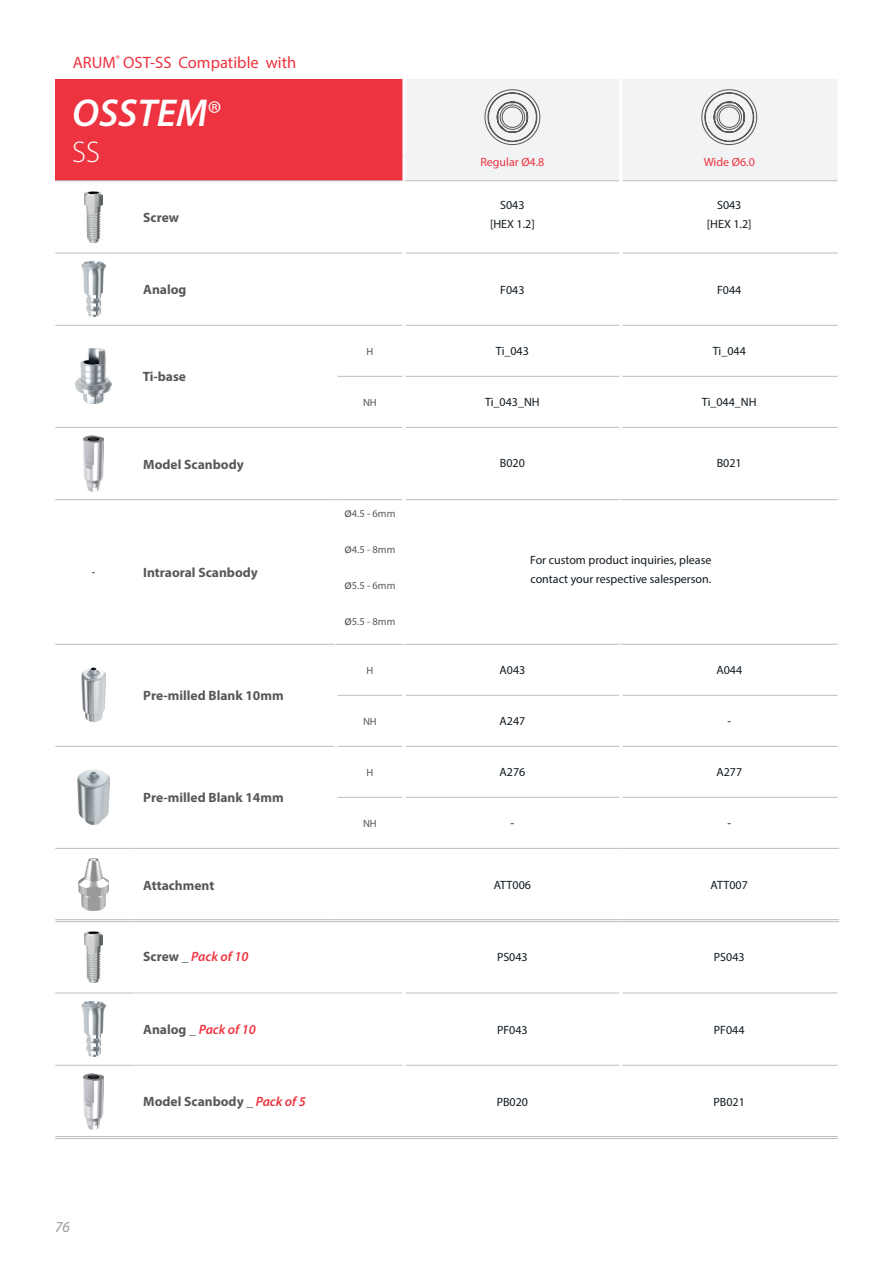
<style>
.page{position:relative;width:893px;height:1263px;background:#fff}
.page>*{position:absolute;margin:0;border:0;box-sizing:border-box;transform-origin:0 0}
.t1{font:italic 600 39px "Myriad Pro";color:#fff}
.t2{font:300 30px "Myriad Pro";color:#fff}
.t3{font:16.5px "Myriad Pro";color:#ee3340}
.t4{font:italic 15.15px "Myriad Pro";color:#939598}
.t5{font:700 13.5px "Myriad Pro";color:#57585a}
.t6{font:italic 600 13.5px "Myriad Pro";color:#ee3340}
.t7{font:12px "Myriad Pro";color:#101a21}
.t8{font:12px "Myriad Pro";color:#ee3340}
.t9{font:12px "Myriad Pro";color:#231f20}
.t10{font:10.5px "Myriad Pro";color:#57585a}
.s1{font-weight:300;font-style:normal;font-size:36px}
.s2{font-size:13.5px}
.s3{font-weight:700;font-style:normal;color:#57585a}
.s4{font-weight:600;font-style:italic;color:#ee3340}
</style>
<div class="page">
<div style="left:55px;top:79px;width:349px;height:102px;background:#ee3340"></div>
<hr style="left:132px;top:499px;width:204px;height:1px;background:#bcbdc0">
<hr style="left:336px;top:499px;width:66px;height:1px;background:#bcbdc0">
<hr style="left:55px;top:644px;width:77px;height:1px;background:#bcbdc0">
<hr style="left:404px;top:644px;width:217px;height:1px;background:#bcbdc0">
<hr style="left:621px;top:644px;width:217px;height:1px;background:#bcbdc0">
<hr style="left:55px;top:180px;width:77px;height:1px;background:#bcbdc0">
<hr style="left:55px;top:993px;width:77px;height:1px;background:#bcbdc0">
<hr style="left:55px;top:1065px;width:77px;height:1px;background:#bcbdc0">
<hr style="left:405px;top:993px;width:214px;height:1px;background:#bcbdc0">
<hr style="left:622px;top:993px;width:216px;height:1px;background:#bcbdc0">
<hr style="left:405px;top:1065px;width:214px;height:1px;background:#bcbdc0">
<hr style="left:622px;top:1065px;width:216px;height:1px;background:#bcbdc0">
<hr style="left:55px;top:1136px;width:77px;height:1px;background:#bcbdc0">
<hr style="left:55px;top:1138px;width:77px;height:1px;background:#bcbdc0">
<hr style="left:404px;top:1136px;width:217px;height:1px;background:#bcbdc0">
<hr style="left:404px;top:1138px;width:217px;height:1px;background:#bcbdc0">
<hr style="left:621px;top:1136px;width:217px;height:1px;background:#bcbdc0">
<hr style="left:621px;top:1138px;width:217px;height:1px;background:#bcbdc0">
<hr style="left:405px;top:695px;width:214px;height:1px;background:#bcbdc0">
<hr style="left:622px;top:695px;width:216px;height:1px;background:#bcbdc0">
<hr style="left:55px;top:746px;width:77px;height:1px;background:#bcbdc0">
<hr style="left:405px;top:746px;width:214px;height:1px;background:#bcbdc0">
<hr style="left:622px;top:746px;width:216px;height:1px;background:#bcbdc0">
<hr style="left:405px;top:797px;width:214px;height:1px;background:#bcbdc0">
<hr style="left:622px;top:797px;width:216px;height:1px;background:#bcbdc0">
<hr style="left:132px;top:644px;width:204px;height:1px;background:#bcbdc0">
<hr style="left:55px;top:253px;width:77px;height:1px;background:#bcbdc0">
<hr style="left:405px;top:253px;width:214px;height:1px;background:#bcbdc0">
<hr style="left:622px;top:253px;width:216px;height:1px;background:#bcbdc0">
<hr style="left:55px;top:325px;width:77px;height:1px;background:#bcbdc0">
<hr style="left:337px;top:695px;width:65px;height:1px;background:#bcbdc0">
<hr style="left:405px;top:325px;width:214px;height:1px;background:#bcbdc0">
<hr style="left:622px;top:325px;width:216px;height:1px;background:#bcbdc0">
<hr style="left:132px;top:746px;width:202px;height:1px;background:#bcbdc0">
<hr style="left:337px;top:746px;width:65px;height:1px;background:#bcbdc0">
<hr style="left:405px;top:376px;width:214px;height:1px;background:#bcbdc0">
<hr style="left:622px;top:376px;width:216px;height:1px;background:#bcbdc0">
<hr style="left:55px;top:427px;width:77px;height:1px;background:#bcbdc0">
<hr style="left:405px;top:427px;width:214px;height:1px;background:#bcbdc0">
<hr style="left:622px;top:427px;width:216px;height:1px;background:#bcbdc0">
<hr style="left:55px;top:499px;width:77px;height:1px;background:#bcbdc0">
<hr style="left:405px;top:499px;width:216px;height:1px;background:#bcbdc0">
<hr style="left:621px;top:499px;width:217px;height:1px;background:#bcbdc0">
<hr style="left:337px;top:797px;width:65px;height:1px;background:#bcbdc0">
<hr style="left:132px;top:180px;width:204px;height:1px;background:#bcbdc0">
<hr style="left:336px;top:180px;width:66px;height:1px;background:#bcbdc0">
<hr style="left:402px;top:79px;width:3px;height:76px;background:#fff">
<hr style="left:402px;top:155px;width:3px;height:26px;background:#fff">
<hr style="left:619px;top:644px;width:3px;height:51px;background:#fff">
<hr style="left:334px;top:644px;width:3px;height:51px;background:#fff">
<hr style="left:132px;top:253px;width:204px;height:1px;background:#bcbdc0">
<hr style="left:336px;top:253px;width:66px;height:1px;background:#bcbdc0">
<hr style="left:132px;top:325px;width:204px;height:1px;background:#bcbdc0">
<hr style="left:132px;top:427px;width:204px;height:1px;background:#bcbdc0">
<hr style="left:336px;top:325px;width:66px;height:1px;background:#bcbdc0">
<hr style="left:337px;top:376px;width:65px;height:1px;background:#bcbdc0">
<hr style="left:336px;top:427px;width:66px;height:1px;background:#bcbdc0">
<hr style="left:132px;top:1136px;width:204px;height:1px;background:#bcbdc0">
<hr style="left:132px;top:1138px;width:204px;height:1px;background:#bcbdc0">
<hr style="left:336px;top:1136px;width:68px;height:1px;background:#bcbdc0">
<hr style="left:336px;top:1138px;width:68px;height:1px;background:#bcbdc0">
<hr style="left:132px;top:993px;width:204px;height:1px;background:#c9cacc">
<hr style="left:336px;top:993px;width:66px;height:1px;background:#c9cacc">
<hr style="left:132px;top:1065px;width:204px;height:1px;background:#c9cacc">
<hr style="left:336px;top:1065px;width:66px;height:1px;background:#c9cacc">
<hr style="left:402px;top:644px;width:3px;height:51px;background:#fff">
<hr style="left:336px;top:644px;width:68px;height:1px;background:#bcbdc0">
<hr style="left:55px;top:848px;width:77px;height:1px;background:#bcbdc0">
<hr style="left:132px;top:848px;width:204px;height:1px;background:#bcbdc0">
<hr style="left:336px;top:848px;width:68px;height:1px;background:#bcbdc0">
<hr style="left:55px;top:919px;width:77px;height:1px;background:#bcbdc0">
<hr style="left:55px;top:921px;width:77px;height:1px;background:#bcbdc0">
<hr style="left:132px;top:919px;width:204px;height:1px;background:#bcbdc0">
<hr style="left:132px;top:921px;width:204px;height:1px;background:#bcbdc0">
<hr style="left:336px;top:919px;width:68px;height:1px;background:#bcbdc0">
<hr style="left:336px;top:921px;width:68px;height:1px;background:#bcbdc0">
<hr style="left:404px;top:919px;width:217px;height:1px;background:#bcbdc0">
<hr style="left:404px;top:921px;width:217px;height:1px;background:#bcbdc0">
<hr style="left:621px;top:919px;width:218px;height:1px;background:#bcbdc0">
<hr style="left:621px;top:921px;width:218px;height:1px;background:#bcbdc0">
<hr style="left:404px;top:848px;width:217px;height:1px;background:#bcbdc0">
<hr style="left:621px;top:848px;width:218px;height:1px;background:#bcbdc0">
<div style="left:405px;top:79px;width:433px;height:102px;background:#f2f3f4"></div>
<img style="left:85px;top:191px;width:17px;height:51px">
<img style="left:82px;top:261px;width:23px;height:56px">
<img style="left:75px;top:349px;width:37px;height:55px">
<img style="left:83px;top:436px;width:21px;height:55px">
<img style="left:82px;top:668px;width:23px;height:54px">
<img style="left:78px;top:770px;width:31px;height:55px">
<img style="left:79px;top:858px;width:30px;height:53px">
<img style="left:85px;top:931px;width:17px;height:51px">
<img style="left:82px;top:1001px;width:23px;height:56px">
<img style="left:83px;top:1074px;width:21px;height:55px">
<p class="t3" style="left:73px;top:52px;width:225px">ARUM<sup>®</sup> OST-SS Compatible with</p>
<p class="t1" style="left:72px;top:89px;width:151px">OSSTEM<span class="s1">®</span></p>
<p class="t2" style="left:72px;top:134px;width:29px">SS</p>
<p class="t5" style="left:143px;top:209px;width:37px">Screw</p>
<p class="t8" style="left:480px;top:155px;width:65px">Regular Ø4.8</p>
<p class="t8" style="left:704px;top:155px;width:53px">Wide Ø6.0</p>
<p class="t7" style="left:500px;top:197px;width:26px">S043</p>
<p class="t7" style="left:490px;top:217px;width:46px">[HEX 1.2]</p>
<p class="t7" style="left:717px;top:197px;width:26px">S043</p>
<p class="t7" style="left:707px;top:217px;width:46px">[HEX 1.2]</p>
<p class="t5" style="left:143px;top:281px;width:45px">Analog</p>
<p class="t7" style="left:500px;top:282px;width:26px">F043</p>
<p class="t7" style="left:717px;top:282px;width:26px">F044</p>
<p class="t5" style="left:143px;top:368px;width:45px">Ti-base</p>
<p class="t10" style="left:366px;top:345px;width:8px">H</p>
<p class="t7" style="left:496px;top:344px;width:35px">Ti_043</p>
<p class="t7" style="left:713px;top:344px;width:35px">Ti_044</p>
<p class="t10" style="left:363px;top:396px;width:15px">NH</p>
<p class="t7" style="left:485px;top:395px;width:56px">Ti_043_NH</p>
<p class="t7" style="left:702px;top:395px;width:56px">Ti_044_NH</p>
<p class="t5" style="left:143px;top:455px;width:102px">Model Scanbody</p>
<p class="t7" style="left:500px;top:456px;width:26px">B020</p>
<p class="t7" style="left:717px;top:456px;width:26px">B021</p>
<p class="t9" style="left:92px;top:565px;width:5px">-</p>
<p class="t5" style="left:143px;top:564px;width:116px">Intraoral Scanbody</p>
<p class="t5" style="left:143px;top:687px;width:142px">Pre-milled Blank 10mm</p>
<p class="t5" style="left:143px;top:789px;width:142px">Pre-milled Blank 14mm</p>
<p class="t10" style="left:344px;top:507px;width:52px"><span class="s2">ø</span>4.5 - 6mm</p>
<p class="t10" style="left:344px;top:543px;width:52px"><span class="s2">ø</span>4.5 - 8mm</p>
<p class="t10" style="left:344px;top:579px;width:52px"><span class="s2">ø</span>5.5 - 6mm</p>
<p class="t10" style="left:344px;top:615px;width:52px"><span class="s2">ø</span>5.5 - 8mm</p>
<p class="t7" style="left:530px;top:552px;width:183px">For custom product inquiries, please</p>
<p class="t7" style="left:530px;top:572px;width:182px">contact your respective salesperson.</p>
<p class="t10" style="left:366px;top:664px;width:8px">H</p>
<p class="t7" style="left:499px;top:663px;width:27px">A043</p>
<p class="t7" style="left:716px;top:663px;width:27px">A044</p>
<p class="t10" style="left:363px;top:715px;width:15px">NH</p>
<p class="t7" style="left:499px;top:713px;width:27px">A247</p>
<p class="t7" style="left:727px;top:713px;width:5px">-</p>
<p class="t10" style="left:366px;top:766px;width:8px">H</p>
<p class="t7" style="left:499px;top:765px;width:27px">A276</p>
<p class="t7" style="left:716px;top:765px;width:27px">A277</p>
<p class="t10" style="left:363px;top:817px;width:15px">NH</p>
<p class="t7" style="left:511px;top:816px;width:5px">-</p>
<p class="t7" style="left:727px;top:816px;width:5px">-</p>
<p class="t5" style="left:143px;top:876px;width:73px">Attachment</p>
<p class="t7" style="left:494px;top:877px;width:39px">ATT006</p>
<p class="t7" style="left:711px;top:877px;width:39px">ATT007</p>
<p class="t6" style="left:143px;top:948px;width:107px"><span class="s3">Screw _</span> Pack of 10</p>
<p class="t7" style="left:497px;top:950px;width:32px">PS043</p>
<p class="t7" style="left:714px;top:950px;width:32px">PS043</p>
<p class="t6" style="left:143px;top:1020px;width:114px"><span class="s3">Analog _</span> Pack of 10</p>
<p class="t7" style="left:497px;top:1022px;width:32px">PF043</p>
<p class="t7" style="left:714px;top:1022px;width:32px">PF044</p>
<p class="t4" style="left:55px;top:1218px;width:16px">76</p>
<p class="t5" style="left:143px;top:1093px;width:164px">Model Scanbody _ <span class="s4">Pack of 5</span></p>
<p class="t7" style="left:497px;top:1094px;width:33px">PB020</p>
<p class="t7" style="left:714px;top:1094px;width:33px">PB021</p>
</div>
